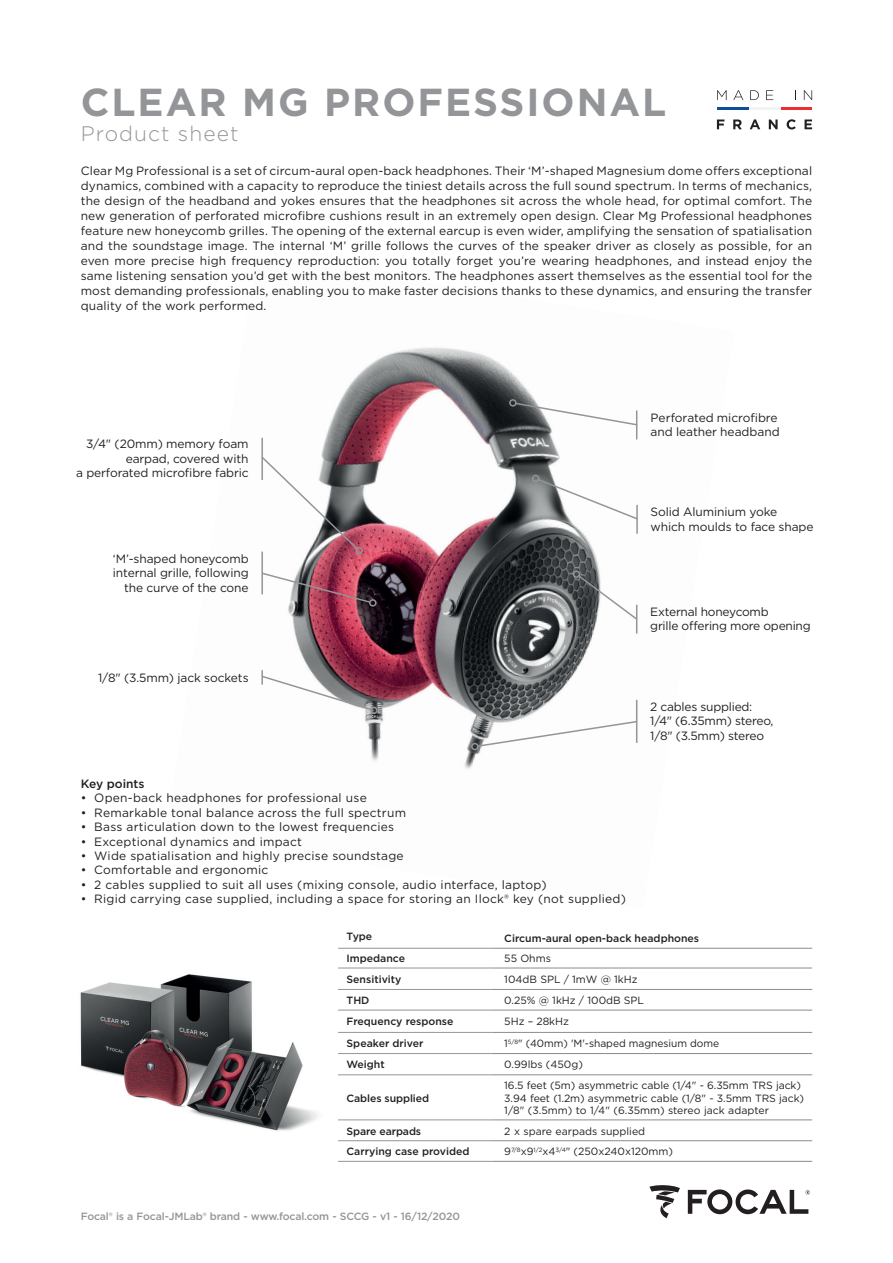
<style>
.page{position:relative;width:893px;height:1263px;background:#fff}
.page>*{position:absolute;margin:0;border:0;box-sizing:border-box;transform-origin:0 0}
.TITRE{font:700 39px "Gotham";letter-spacing:.05em;color:#939598}
.Sous-titre{font:300 21px "Gotham";letter-spacing:.05em;color:#939598}
.Chapô{font:12px/15px "Gotham";letter-spacing:.01em;color:#231f20;text-align:justify}
.Puces_Points_Clés{font:12px "Gotham";letter-spacing:.02em;color:#231f20}
.Légende_page_1_gauch{font:12px/14.4px "Gotham";letter-spacing:-.01em;color:#231f20;text-align:right}
.Légende_page_1_droit{font:12px "Gotham";letter-spacing:-.02em;color:#231f20}
.Titre_Points_Clés{font:500 12px "Gotham";color:#231f20}
.Normal_e{font:10.5px/12.6px "Gotham";color:#231f20}
.t1{font:500 10.5px "Gotham";color:#231f20}
.Normal_e-2{font:500 10.5px "Gotham";letter-spacing:-.015em;color:#939598}
</style>
<div class="page">
<img style="left:261px;top:347px;width:377px;height:422px">
<div style="left:572px;top:570px;width:8px;height:8px;border:2px solid #939598;border-radius:3px"></div>
<svg style="left:577px;top:574px;width:61px;height:60px"></svg>
<svg style="left:476px;top:720px;width:162px;height:28px"></svg>
<div style="left:471px;top:742px;width:8px;height:9px;border:2px solid #939598;border-radius:3px"></div>
<hr style="left:636px;top:700px;width:1px;height:43px;background:#939598">
<div style="left:509px;top:399px;width:8px;height:8px;border:2px solid #939598;border-radius:3px"></div>
<svg style="left:514px;top:402px;width:124px;height:37px"></svg>
<svg style="left:649px;top:1185px;width:31px;height:33px"></svg>
<svg style="left:688px;top:1189px;width:122px;height:25px"></svg>
<img style="left:80px;top:974px;width:238px;height:157px">
<svg style="left:536px;top:478px;width:102px;height:43px"></svg>
<div style="left:532px;top:475px;width:7px;height:7px;border:2px solid #939598;border-radius:50%"></div>
<hr style="left:636px;top:505px;width:2px;height:29px;background:#939598">
<hr style="left:261px;top:438px;width:2px;height:42px;background:#939598">
<svg style="left:261px;top:455px;width:98px;height:96px"></svg>
<div style="left:355px;top:547px;width:8px;height:7px;border:2px solid #939598;border-radius:50%"></div>
<hr style="left:261px;top:552px;width:2px;height:42px;background:#939598">
<svg style="left:261px;top:571px;width:111px;height:33px"></svg>
<div style="left:369px;top:599px;width:8px;height:8px;border:2px solid #939598;border-radius:50%"></div>
<svg style="left:261px;top:670px;width:112px;height:41px"></svg>
<div style="left:370px;top:707px;width:8px;height:7px;border:2px solid #939598;border-radius:50%"></div>
<svg style="left:338px;top:947px;width:474px;height:214px"></svg>
<hr style="left:338px;top:948px;width:154px;height:1px;background:#939598">
<hr style="left:338px;top:968px;width:154px;height:1px;background:#939598">
<hr style="left:338px;top:989px;width:154px;height:1px;background:#939598">
<hr style="left:338px;top:1010px;width:154px;height:1px;background:#939598">
<hr style="left:338px;top:1032px;width:154px;height:1px;background:#939598">
<hr style="left:338px;top:1053px;width:154px;height:1px;background:#939598">
<hr style="left:338px;top:1074px;width:154px;height:1px;background:#939598">
<hr style="left:338px;top:1120px;width:154px;height:1px;background:#939598">
<hr style="left:338px;top:1140px;width:154px;height:1px;background:#939598">
<hr style="left:338px;top:1161px;width:154px;height:1px;background:#939598">
<hr style="left:492px;top:948px;width:320px;height:1px;background:#8b8c8e">
<hr style="left:492px;top:968px;width:320px;height:1px;background:#8b8c8e">
<hr style="left:492px;top:989px;width:320px;height:1px;background:#8b8c8e">
<hr style="left:492px;top:1010px;width:320px;height:1px;background:#8b8c8e">
<hr style="left:492px;top:1032px;width:320px;height:1px;background:#8b8c8e">
<hr style="left:492px;top:1053px;width:320px;height:1px;background:#8b8c8e">
<hr style="left:492px;top:1074px;width:320px;height:1px;background:#8b8c8e">
<hr style="left:492px;top:1120px;width:320px;height:1px;background:#8b8c8e">
<hr style="left:492px;top:1140px;width:320px;height:1px;background:#8b8c8e">
<hr style="left:492px;top:1161px;width:320px;height:1px;background:#8b8c8e">
<svg style="left:717px;top:90px;width:10px;height:10px"></svg>
<svg style="left:733px;top:90px;width:10px;height:10px"></svg>
<svg style="left:750px;top:90px;width:9px;height:10px"></svg>
<svg style="left:766px;top:90px;width:7px;height:10px"></svg>
<svg style="left:804px;top:90px;width:8px;height:10px"></svg>
<svg style="left:717px;top:120px;width:7px;height:9px"></svg>
<svg style="left:733px;top:120px;width:9px;height:9px"></svg>
<svg style="left:750px;top:119px;width:10px;height:10px"></svg>
<svg style="left:769px;top:120px;width:9px;height:9px"></svg>
<svg style="left:787px;top:119px;width:9px;height:10px"></svg>
<svg style="left:804px;top:120px;width:8px;height:9px"></svg>
<hr style="left:717px;top:108px;width:32px;height:2px;background:#0d4da1">
<hr style="left:780px;top:108px;width:32px;height:2px;background:#ee2d31">
<hr style="left:749px;top:108px;width:31px;height:2px;background:#f2f3f4">
<p class="TITRE" style="left:81px;top:77px;width:587px">CLEAR MG PROFESSIONAL</p>
<p class="Sous-titre" style="left:81px;top:121px;width:159px">Product sheet</p>
<p class="Chapô" style="left:81px;top:163px;width:733px">Clear Mg Professional is a set of circum-aural open-back headphones. Their ‘M’-shaped Magnesium dome offers exceptional dynamics, combined with a capacity to reproduce the tiniest details across the full sound spectrum. In terms of mechanics, the design of the headband and yokes ensures that the headphones sit across the whole head, for optimal comfort. The new generation of perforated microfibre cushions result in an extremely open design. Clear Mg Professional headphones feature new honeycomb grilles. The opening of the external earcup is even wider, amplifying the sensation of spatialisation and the soundstage image. The internal ‘M’ grille follows the curves of the speaker driver as closely as possible, for an even more precise high frequency reproduction: you totally forget you’re wearing headphones, and instead enjoy the same listening sensation you’d get with the best monitors. The headphones assert themselves as the essential tool for the most demanding professionals, enabling you to make faster decisions thanks to these dynamics, and ensuring the transfer quality of the work performed.</p>
<p class="Légende_page_1_gauch" style="left:86px;top:437px;width:164px">3/4" (20mm) memory foam earpad, covered with</p>
<p class="Légende_page_1_gauch" style="left:76px;top:465px;width:174px">a perforated microfibre fabric</p>
<p class="Légende_page_1_gauch" style="left:113px;top:551px;width:137px">‘M’-shaped honeycomb</p>
<p class="Légende_page_1_gauch" style="left:113px;top:565px;width:137px">internal grille, following</p>
<p class="Légende_page_1_gauch" style="left:124px;top:580px;width:126px">the curve of the cone</p>
<p class="Légende_page_1_gauch" style="left:98px;top:670px;width:152px">1/8" (3.5mm) jack sockets</p>
<p class="Titre_Points_Clés" style="left:81px;top:776px;width:65px">Key points</p>
<p class="Chapô" style="left:81px;top:790px;width:287px">• Open-back headphones for professional use</p>
<p class="Puces_Points_Clés" style="left:81px;top:805px;width:327px">• Remarkable tonal balance across the full spectrum</p>
<p class="Puces_Points_Clés" style="left:81px;top:819px;width:315px">• Bass articulation down to the lowest frequencies</p>
<p class="Puces_Points_Clés" style="left:81px;top:834px;width:223px">• Exceptional dynamics and impact</p>
<p class="Puces_Points_Clés" style="left:81px;top:848px;width:324px">• Wide spatialisation and highly precise soundstage</p>
<p class="Puces_Points_Clés" style="left:81px;top:862px;width:189px">• Comfortable and ergonomic</p>
<p class="Puces_Points_Clés" style="left:81px;top:877px;width:467px">• 2 cables supplied to suit all uses (mixing console, audio interface, laptop)</p>
<p class="Puces_Points_Clés" style="left:81px;top:891px;width:547px">• Rigid carrying case supplied, including a space for storing an Ilock® key (not supplied)</p>
<p class="Légende_page_1_gauch" style="left:651px;top:410px;width:131px;text-align:left">Perforated microfibre and leather headband</p>
<p class="Légende_page_1_droit" style="left:651px;top:504px;width:128px">Solid Aluminium yoke</p>
<p class="Légende_page_1_droit" style="left:651px;top:519px;width:164px">which moulds to face shape</p>
<p class="Légende_page_1_droit" style="left:650px;top:604px;width:120px">External honeycomb</p>
<p class="Légende_page_1_droit" style="left:650px;top:618px;width:162px">grille offering more opening</p>
<p class="Légende_page_1_droit" style="left:650px;top:699px;width:104px">2 cables supplied:</p>
<p class="Légende_page_1_droit" style="left:650px;top:713px;width:125px">1/4" (6.35mm) stereo,</p>
<p class="Légende_page_1_droit" style="left:650px;top:728px;width:115px">1/8" (3.5mm) stereo</p>
<p class="t1" style="left:347px;top:929px;width:27px">Type</p>
<p class="t1" style="left:504px;top:931px;width:196px">Circum-aural open-back headphones</p>
<p class="t1" style="left:347px;top:952px;width:60px">Impedance</p>
<p class="Normal_e" style="left:504px;top:952px;width:48px">55 Ohms</p>
<p class="t1" style="left:347px;top:972px;width:56px">Sensitivity</p>
<p class="Normal_e" style="left:504px;top:973px;width:135px">104dB SPL / 1mW @ 1kHz</p>
<p class="t1" style="left:347px;top:993px;width:24px">THD</p>
<p class="Normal_e" style="left:504px;top:994px;width:141px">0.25% @ 1kHz / 100dB SPL</p>
<p class="t1" style="left:347px;top:1015px;width:108px">Frequency response</p>
<p class="Normal_e" style="left:504px;top:1015px;width:66px">5Hz – 28kHz</p>
<p class="t1" style="left:347px;top:1036px;width:78px">Speaker driver</p>
<p class="Normal_e" style="left:504px;top:1037px;width:216px">1<sup>5/8</sup>" (40mm) 'M'-shaped magnesium dome</p>
<p class="t1" style="left:347px;top:1058px;width:40px">Weight</p>
<p class="Normal_e" style="left:504px;top:1058px;width:80px">0.99lbs (450g)</p>
<p class="t1" style="left:347px;top:1091px;width:84px">Cables supplied</p>
<p class="Normal_e" style="left:504px;top:1079px;width:301px">16.5 feet (5m) asymmetric cable (1/4" - 6.35mm TRS jack)<br>3.94 feet (1.2m) asymmetric cable (1/8" - 3.5mm TRS jack)<br>1/8" (3.5mm) to 1/4" (6.35mm) stereo jack adapter</p>
<p class="t1" style="left:347px;top:1124px;width:76px">Spare earpads</p>
<p class="Normal_e" style="left:504px;top:1124px;width:142px">2 x spare earpads supplied</p>
<p class="t1" style="left:347px;top:1145px;width:124px">Carrying case provided</p>
<p class="Normal_e" style="left:504px;top:1145px;width:170px">9<sup>7/8</sup>x9<sup>1/2</sup>x4<sup>3/4</sup>" (250x240x120mm)</p>
<p class="Normal_e-2" style="left:81px;top:1210px;width:381px">Focal® is a Focal-JMLab® brand - www.focal.com - SCCG - v1 - 16/12/2020</p>
</div>
